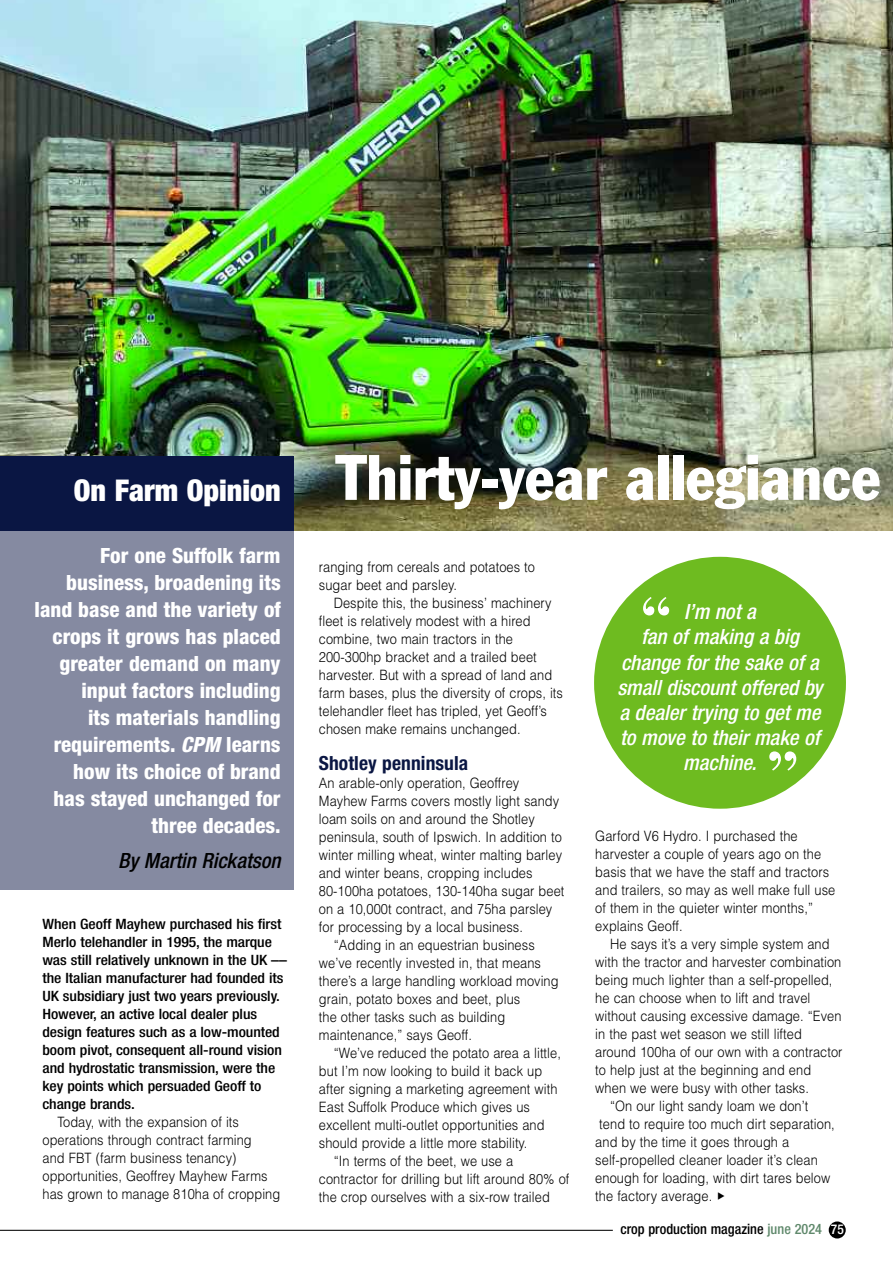
<style>
.page{position:relative;width:893px;height:1263px;background:#fff}
.page>*{position:absolute;margin:0;border:0;box-sizing:border-box;transform-origin:0 0}
.t1{font:condensed 63px "Franklin Gothic";color:#fff}
.t2{font:700 58.95px "Bodoni BT";color:#fff}
.t3{font:700 57px "Bodoni BT";color:#fff}
.t4{font:900 condensed 30px "Helvetica Neue";color:#fff}
.t5{font:800 condensed 21px/27px "Helvetica Neue";color:#fff;text-align:right}
.t6{font:italic 500 condensed 21px/25.2px "Helvetica Neue";color:#fff;text-align:center}
.t7{font:italic 500 condensed 21px "Helvetica Neue";color:#000}
.t8{font:700 condensed 19.5px "Helvetica Neue";letter-spacing:.005em;color:#0a1643}
.t9{font:300 14.25px/18px "Helvetica";letter-spacing:.005em;color:#000;scale:.9 1}
.t10{font:500 condensed 14.25px/18px "Helvetica Neue";letter-spacing:-.005em;color:#000;scale:1.1 1}
.t11{font:500 condensed 14.25px "Helvetica Neue";letter-spacing:-.005em;color:#000}
.s1{font-style:italic}
.s2{color:#60896c}
.s3{font-size:13.5px;color:#fff}
</style>
<div class="page">
<img style="left:0;top:0;width:893px;height:530px">
<div style="left:0;top:530px;width:293px;height:359px;background:#858aa1"></div>
<div style="left:0;top:456px;width:293px;height:75px;background:#0a1643"></div>
<div style="left:594px;top:557px;width:252px;height:252px;background:#6ebb20;border-radius:50%"></div>
<div style="left:829px;top:1221px;width:17px;height:17px;background:#000;border-radius:50%"></div>
<hr style="left:0;top:1230px;width:613px;height:1px;background:#000">
<h3 class="t4" style="left:74px;top:480px;width:208px">On Farm Opinion</h3>
<p class="t5" style="left:35px;top:543px;width:248px">For one Suffolk farm business, broadening its land base and the variety of crops it grows has placed greater demand on many input factors including<br>its materials handling requirements. <span class="s1">CPM</span> learns how its choice of brand<br>has stayed unchanged for three decades.</p>
<h3 class="t7" style="left:118px;top:853px;width:164px">By Martin Rickatson</h3>
<p class="t10" style="left:43px;top:916px;width:224px">When Geoff Mayhew purchased his first Merlo telehandler in 1995, the marque was still relatively unknown in the UK –– the Italian manufacturer had founded its UK subsidiary just two years previously.<br>However, an active local dealer plus design features such as a low-mounted boom pivot, consequent all-round vision and hydrostatic transmission, were the key points which persuaded Geoff to change brands.</p>
<p class="t9" style="left:43px;top:1113px;width:266px;text-indent:15px">Today, with the expansion of its operations through contract farming<br>and FBT (farm business tenancy) opportunities, Geoffrey Mayhew Farms has grown to manage 810ha of cropping</p>
<h1 class="t1" style="left:336px;top:455px;width:546px">Thirty-year allegiance</h1>
<p class="t9" style="left:319px;top:558px;width:242px">ranging from cereals and potatoes to sugar beet and parsley.</p>
<p class="t9" style="left:319px;top:594px;width:273px;text-indent:15px">Despite this, the business’ machinery fleet is relatively modest with a hired combine, two main tractors in the 200-300hp bracket and a trailed beet harvester. But with a spread of land and farm bases, plus the diversity of crops, its telehandler fleet has tripled, yet Geoff’s chosen make remains unchanged.</p>
<h3 class="t8" style="left:319px;top:756px;width:151px">Shotley penninsula</h3>
<p class="t9" style="left:319px;top:774px;width:224px">An arable-only operation, Geoffrey</p>
<p class="t9" style="left:319px;top:792px;width:269px">Mayhew Farms covers mostly light sandy</p>
<p class="t9" style="left:319px;top:810px;width:241px">loam soils on and around the Shotley</p>
<p class="t9" style="left:319px;top:828px;width:271px">peninsula, south of Ipswich. In addition to</p>
<p class="t9" style="left:319px;top:846px;width:272px">winter milling wheat, winter malting barley</p>
<p class="t9" style="left:319px;top:864px;width:239px">and winter beans, cropping includes</p>
<p class="t9" style="left:319px;top:882px;width:274px">80-100ha potatoes, 130-140ha sugar beet</p>
<p class="t9" style="left:319px;top:900px;width:261px">on a 10,000t contract, and 75ha parsley</p>
<p class="t9" style="left:319px;top:918px;width:228px">for processing by a local business.</p>
<p class="t9" style="left:334px;top:936px;width:225px">“Adding in an equestrian business</p>
<p class="t9" style="left:319px;top:954px;width:248px">we’ve recently invested in, that means</p>
<p class="t9" style="left:319px;top:972px;width:268px">there’s a large handling workload moving</p>
<p class="t9" style="left:319px;top:990px;width:225px">grain, potato boxes and beet, plus</p>
<p class="t9" style="left:319px;top:1008px;width:208px">the other tasks such as building</p>
<p class="t9" style="left:319px;top:1026px;width:172px">maintenance,” says Geoff.</p>
<p class="t9" style="left:334px;top:1044px;width:254px">“We’ve reduced the potato area a little,</p>
<p class="t9" style="left:319px;top:1062px;width:250px">but I’m now looking to build it back up</p>
<p class="t9" style="left:319px;top:1080px;width:267px">after signing a marketing agreement with</p>
<p class="t9" style="left:319px;top:1098px;width:236px">East Suffolk Produce which gives us</p>
<p class="t9" style="left:319px;top:1116px;width:252px">excellent multi-outlet opportunities and</p>
<p class="t9" style="left:319px;top:1134px;width:233px">should provide a little more stability.</p>
<p class="t9" style="left:334px;top:1152px;width:201px">“In terms of the beet, we use a</p>
<p class="t9" style="left:319px;top:1170px;width:280px">contractor for drilling but lift around 80% of</p>
<p class="t9" style="left:319px;top:1188px;width:258px">the crop ourselves with a six-row trailed</p>
<h3 class="t3" style="left:640px;top:598px;width:34px">“</h3>
<h3 class="t6" style="left:617px;top:601px;width:207px">I’m not a<br>fan of making a big change for the sake of a small discount offered by a dealer trying to get me to move to their make of machine.</h3>
<h2 class="t2" style="left:766px;top:752px;width:35px">”</h2>
<p class="t9" style="left:595px;top:827px;width:268px">Garford V6 Hydro. I purchased the harvester a couple of years ago on the basis that we have the staff and tractors and trailers, so may as well make full use of them in the quieter winter months,” explains Geoff.</p>
<p class="t9" style="left:610px;top:935px;width:245px">He says it’s a very simple system and</p>
<p class="t9" style="left:595px;top:953px;width:275px">with the tractor and harvester combination</p>
<p class="t9" style="left:595px;top:971px;width:265px">being much lighter than a self-propelled,</p>
<p class="t9" style="left:595px;top:989px;width:241px">he can choose when to lift and travel</p>
<p class="t9" style="left:595px;top:1007px;width:275px">without causing excessive damage. “Even</p>
<p class="t9" style="left:595px;top:1025px;width:231px">in the past wet season we still lifted</p>
<p class="t9" style="left:595px;top:1043px;width:276px">around 100ha of our own with a contractor</p>
<p class="t9" style="left:595px;top:1061px;width:241px">to help just at the beginning and end</p>
<p class="t9" style="left:595px;top:1079px;width:239px">when we were busy with other tasks.</p>
<p class="t9" style="left:610px;top:1097px;width:222px">“On our light sandy loam we don’t</p>
<p class="t9" style="left:599px;top:1115px;width:263px">tend to require too much dirt separation,</p>
<p class="t9" style="left:595px;top:1133px;width:217px">and by the time it goes through a</p>
<p class="t9" style="left:595px;top:1151px;width:249px">self-propelled cleaner loader it’s clean</p>
<p class="t9" style="left:595px;top:1169px;width:263px">enough for loading, with dirt tares below</p>
<p class="t9" style="left:595px;top:1187px;width:131px">the factory average.</p>
<p class="t11" style="left:620px;top:1224px;width:225px">crop production magazine <span class="s2">june 2024</span> <span class="s3">75</span></p>
</div>
